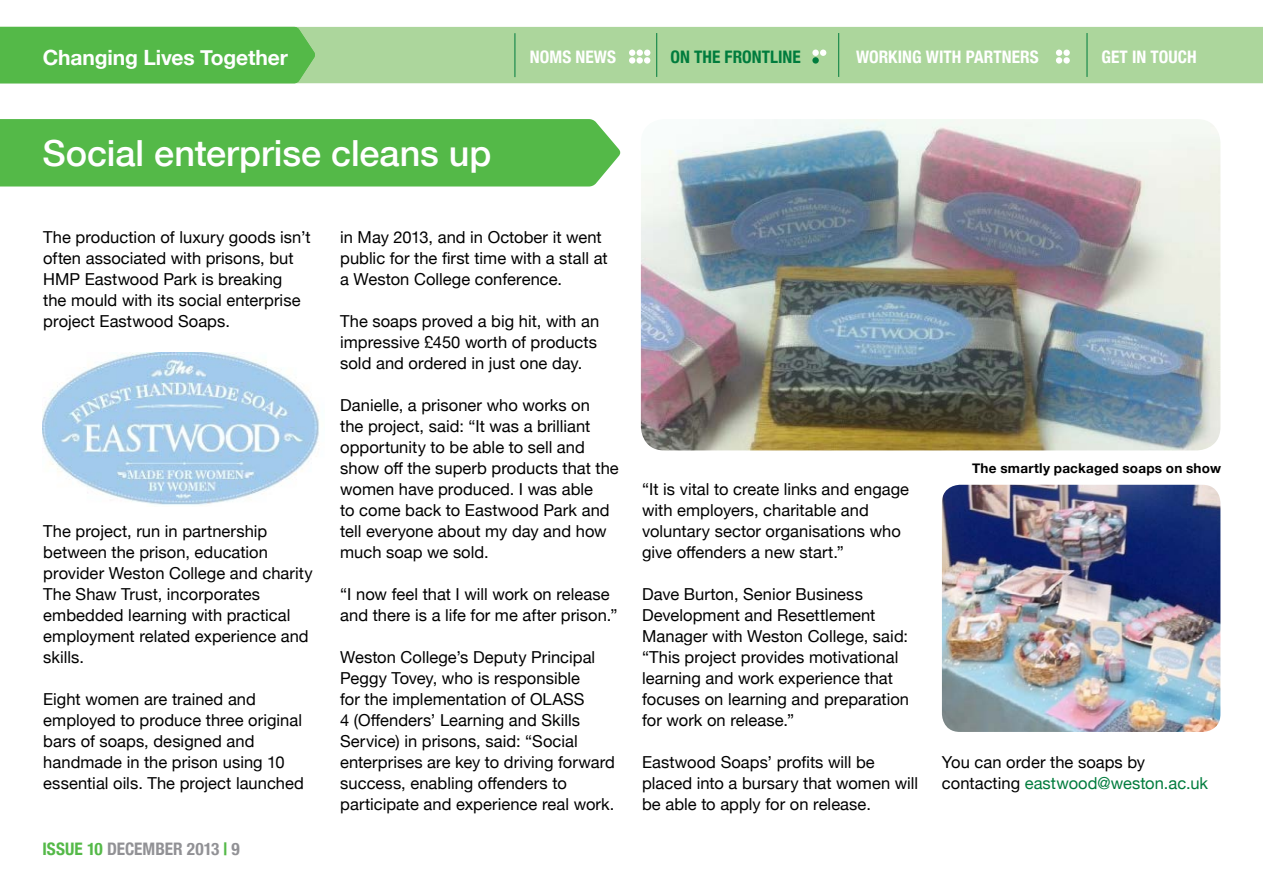
<style>
.page{position:relative;width:1263px;height:893px;background:#fff}
.page>*{position:absolute;margin:0;border:0;box-sizing:border-box;transform-origin:0 0}
.t1{font:500 36px "Helvetica Neue";letter-spacing:-.005em;color:#fff}
.t2{font:700 21px "Helvetica Neue";letter-spacing:-.005em;color:#fff}
.t3{font:700 condensed 17.25px "Helvetica Neue";color:#fff}
.t4{font:700 condensed 17.25px "Helvetica Neue";color:#919195}
.t5{font:700 condensed 17.25px "Helvetica Neue";color:#007c3d}
.Body{font:16.5px/21px "Helvetica Neue";letter-spacing:.005em;color:#000}
.Pull_Out{font:700 13.5px "Helvetica Neue";letter-spacing:.015em;color:#000}
.s1{color:#54b948}
.s2{color:#007c3d}
</style>
<div class="page">
<img style="left:42px;top:352px;width:277px;height:153px">
<div style="left:315px;top:27px;width:948px;height:56px;background:#acd69c"></div>
<hr style="left:514px;top:33px;width:1px;height:44px;background:#007c3d">
<hr style="left:838px;top:33px;width:1px;height:44px;background:#007c3d">
<hr style="left:656px;top:33px;width:1px;height:44px;background:#007c3d">
<hr style="left:1087px;top:33px;width:1px;height:44px;background:#007c3d">
<img style="left:942px;top:485px;width:278px;height:247px">
<div style="left:0;top:27px;width:315px;height:56px;background:#54b948"></div>
<div style="left:0;top:119px;width:621px;height:68px;background:#54b948"></div>
<img style="left:641px;top:119px;width:579px;height:331px">
<svg style="left:820px;top:50px;width:6px;height:6px"></svg>
<div style="left:636px;top:50px;width:7px;height:6px;background:#fff;border-radius:50%"></div>
<div style="left:812px;top:50px;width:7px;height:6px;background:#fff;border-radius:50%"></div>
<svg style="left:629px;top:50px;width:6px;height:6px"></svg>
<div style="left:812px;top:57px;width:7px;height:7px;background:#007c3d;border-radius:50%"></div>
<div style="left:629px;top:57px;width:6px;height:7px;background:#fff;border-radius:50%"></div>
<div style="left:1063px;top:50px;width:7px;height:6px;background:#fff;border-radius:50%"></div>
<svg style="left:1056px;top:50px;width:6px;height:6px"></svg>
<div style="left:1056px;top:57px;width:6px;height:7px;background:#fff;border-radius:50%"></div>
<svg style="left:644px;top:50px;width:6px;height:6px"></svg>
<div style="left:636px;top:57px;width:7px;height:7px;background:#fff;border-radius:50%"></div>
<div style="left:644px;top:57px;width:6px;height:7px;background:#fff;border-radius:50%"></div>
<div style="left:1063px;top:57px;width:7px;height:7px;background:#fff;border-radius:50%"></div>
<p class="t2" style="left:43px;top:39px;width:247px">Changing Lives Together</p>
<p class="t1" style="left:43px;top:125px;width:450px">Social enterprise cleans up</p>
<p class="t3" style="left:530px;top:43px;width:88px">NOMS NEWS</p>
<p class="t5" style="left:670px;top:43px;width:132px">ON THE FRONTLINE</p>
<p class="t3" style="left:856px;top:43px;width:184px">WORKING WITH PARTNERS</p>
<p class="t3" style="left:1101px;top:43px;width:97px">GET IN TOUCH</p>
<p class="Body" style="left:43px;top:225px;width:269px">The production of luxury goods isn’t often associated with prisons, but<br>HMP Eastwood Park is breaking<br>the mould with its social enterprise project Eastwood Soaps.</p>
<p class="Body" style="left:43px;top:519px;width:271px">The project, run in partnership between the prison, education provider Weston College and charity<br>The Shaw Trust, incorporates embedded learning with practical employment related experience and skills.</p>
<p class="Body" style="left:43px;top:687px;width:262px">Eight women are trained and employed to produce three original bars of soaps, designed and handmade in the prison using 10 essential oils. The project launched</p>
<p class="t4" style="left:43px;top:835px;width:199px"><span class="s1">ISSUE 10</span> DECEMBER 2013 <span class="s1">|</span> 9</p>
<p class="Body" style="left:340px;top:226px;width:269px">in May 2013, and in October it went public for the first time with a stall at a Weston College conference.</p>
<p class="Body" style="left:340px;top:310px;width:260px">The soaps proved a big hit, with an impressive £450 worth of products sold and ordered in just one day.</p>
<p class="Body" style="left:340px;top:394px;width:280px">Danielle, a prisoner who works on<br>the project, said: “It was a brilliant opportunity to be able to sell and show off the superb products that the women have produced. I was able<br>to come back to Eastwood Park and tell everyone about my day and how much soap we sold.</p>
<p class="Body" style="left:340px;top:583px;width:279px">“I now feel that I will work on release and there is a life for me after prison.”</p>
<p class="Body" style="left:340px;top:646px;width:276px">Weston College’s Deputy Principal Peggy Tovey, who is responsible<br>for the implementation of OLASS<br>4 (Offenders’ Learning and Skills Service) in prisons, said: “Social enterprises are key to driving forward success, enabling offenders to participate and experience real work.</p>
<p class="Pull_Out" style="left:972px;top:456px;width:250px">The smartly packaged soaps on show</p>
<p class="Body" style="left:642px;top:478px;width:269px">“It is vital to create links and engage with employers, charitable and voluntary sector organisations who give offenders a new start.”</p>
<p class="Body" style="left:642px;top:583px;width:269px">Dave Burton, Senior Business<br>Development and Resettlement<br>Manager with Weston College, said: “This project provides motivational learning and work experience that focuses on learning and preparation for work on release.”</p>
<p class="Body" style="left:642px;top:751px;width:278px">Eastwood Soaps’ profits will be placed into a bursary that women will be able to apply for on release.</p>
<p class="Body" style="left:942px;top:751px;width:268px">You can order the soaps by contacting <span class="s2">eastwood@weston.ac.uk</span></p>
</div>
